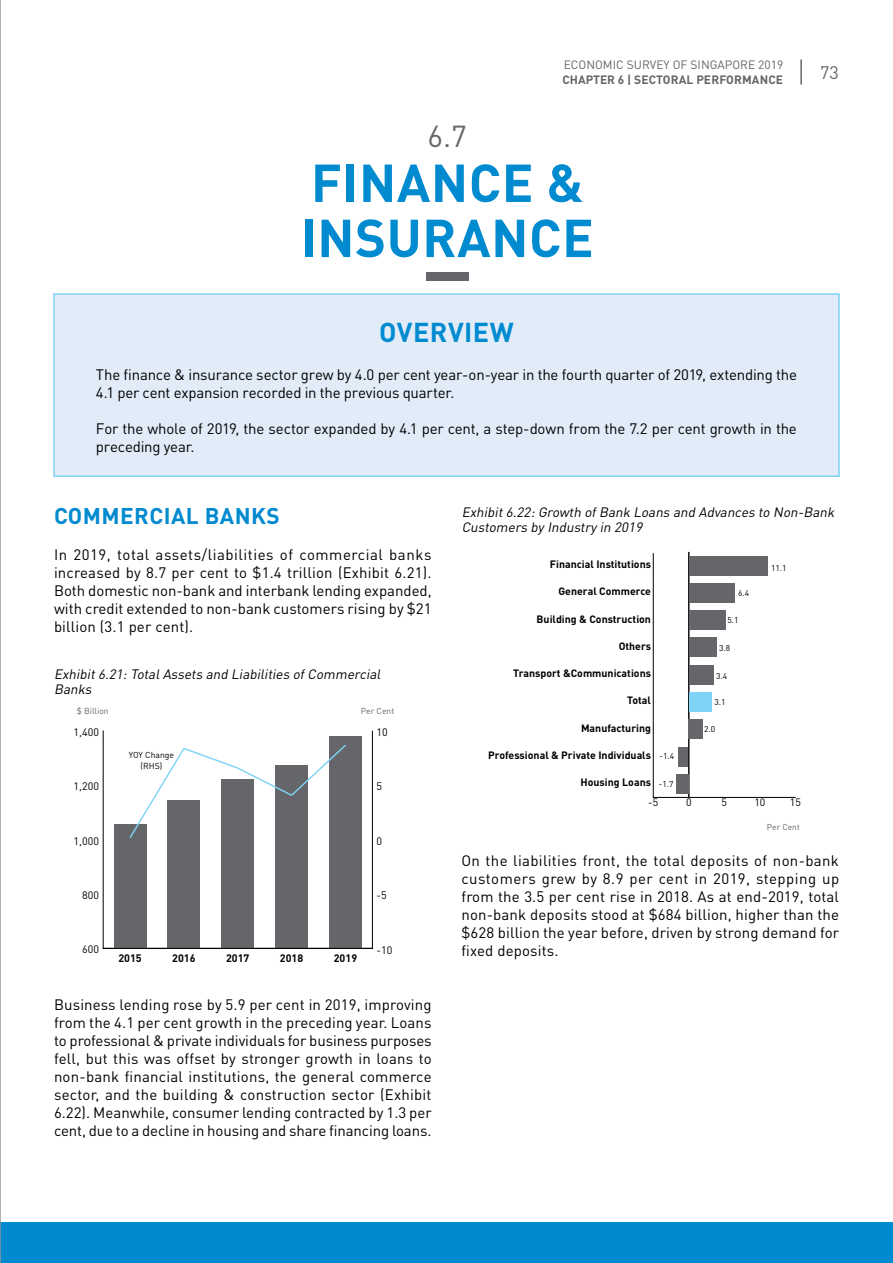
<style>
.page{position:relative;width:893px;height:1263px;background:#fff}
.page>*{position:absolute;margin:0;border:0;box-sizing:border-box;transform-origin:0 0}
.t1{font:700 52.5px/55.2px "DIN Pro";letter-spacing:.01em;color:#008ad0}
.t2{font:30px "DIN Pro";color:#656669}
.t3{font:700 27px "DIN Pro";letter-spacing:.02em;color:#008ad0}
.t4{font:700 22.5px "DIN Pro";letter-spacing:.02em;color:#008ad0}
.t5{font:18px "DIN Pro";color:#656669}
.t6{font:15px/18px "DIN Pro";letter-spacing:-.01em;color:#000;text-align:justify}
.t7{font:italic 13.5px/15px "DIN Pro";color:#000}
.t8{font:12px "DIN Pro";color:#656669}
.t9{font:700 12px "DIN Pro";letter-spacing:.01em;color:#656669}
.t10{font:10.8px "DIN Pro";color:#000}
.t11{font:700 10.8px "DIN Pro";color:#000}
.t12{font:700 10.65px "DIN Pro";color:#000}
.t13{font:10.65px "DIN Pro";color:#000}
.t14{font:8.55px "DIN Pro";color:#656669}
.t15{font:8.55px/10.4px "DIN Pro";color:#000;text-align:center}
.t16{font:8.4px "DIN Pro";color:#000}
.t17{font:8.4px "DIN Pro";color:#656669}
</style>
<div class="page">
<div style="left:0;top:1222px;width:893px;height:41px;background:#008ad0"></div>
<div style="left:53px;top:293px;width:787px;height:184px;background:#e1ecf8;border:2px solid #7ed3f7"></div>
<hr style="left:103px;top:731px;width:1px;height:217px;background:#000">
<div style="left:114px;top:824px;width:32px;height:124px;background:#656669"></div>
<div style="left:168px;top:800px;width:32px;height:148px;background:#656669"></div>
<div style="left:222px;top:779px;width:32px;height:169px;background:#656669"></div>
<div style="left:275px;top:765px;width:33px;height:183px;background:#656669"></div>
<div style="left:329px;top:736px;width:33px;height:212px;background:#656669"></div>
<hr style="left:103px;top:948px;width:269px;height:1px;background:#000">
<hr style="left:372px;top:731px;width:1px;height:218px;background:#000">
<svg style="left:129px;top:745px;width:217px;height:95px"></svg>
<hr style="left:653px;top:797px;width:142px;height:1px;background:#000">
<hr style="left:688px;top:552px;width:1px;height:245px;background:#000">
<div style="left:689px;top:556px;width:79px;height:19px;background:#656669"></div>
<div style="left:689px;top:583px;width:46px;height:20px;background:#656669"></div>
<div style="left:689px;top:610px;width:37px;height:20px;background:#656669"></div>
<div style="left:689px;top:637px;width:27px;height:20px;background:#656669"></div>
<div style="left:689px;top:665px;width:25px;height:19px;background:#656669"></div>
<div style="left:689px;top:692px;width:22px;height:20px;background:#7ed3f7"></div>
<div style="left:688px;top:719px;width:14px;height:20px;background:#656669"></div>
<div style="left:678px;top:747px;width:10px;height:19px;background:#656669"></div>
<div style="left:676px;top:774px;width:12px;height:20px;background:#656669"></div>
<hr style="left:653px;top:553px;width:1px;height:244px;background:#000">
<div style="left:426px;top:272px;width:42px;height:8px;background:#656669"></div>
<hr style="left:0;top:0;width:1px;height:1263px;background:#939598">
<hr style="left:800px;top:59px;width:2px;height:26px;background:#656669">
<p class="t8" style="left:564px;top:57px;width:221px">ECONOMIC SURVEY OF SINGAPORE 2019</p>
<p class="t9" style="left:562px;top:71px;width:222px">CHAPTER 6 | SECTORAL PERFORMANCE</p>
<h2 class="t2" style="left:427px;top:116px;width:41px">6.7</h2>
<h1 class="t1" style="left:301px;top:153px;width:295px">FINANCE &amp;<br>INSURANCE</h1>
<p class="t5" style="left:820px;top:60px;width:20px">73</p>
<h3 class="t3" style="left:379px;top:314px;width:136px">OVERVIEW</h3>
<p class="t6" style="left:96px;top:365px;width:703px">The finance &amp; insurance sector grew by 4.0 per cent year-on-year in the fourth quarter of 2019, extending the<br>4.1 per cent expansion recorded in the previous quarter.</p>
<p class="t6" style="left:96px;top:419px;width:702px">For the whole of 2019, the sector expanded by 4.1 per cent, a step-down from the 7.2 per cent growth in the preceding year.</p>
<h3 class="t4" style="left:54px;top:501px;width:227px">COMMERCIAL BANKS</h3>
<p class="t6" style="left:54px;top:545px;width:379px">In 2019, total assets/liabilities of commercial banks increased by 8.7 per cent to $1.4 trillion (Exhibit 6.21).<br>Both domestic non-bank and interbank lending expanded, with credit extended to non-bank customers rising by $21 billion (3.1 per cent).</p>
<p class="t7" style="left:54px;top:666px;width:331px">Exhibit6.21:TotalAssets and Liabilities ofCommercial<br>Banks</p>
<p class="t14" style="left:77px;top:705px;width:33px">$ Billion</p>
<p class="t14" style="left:361px;top:705px;width:35px">Per Cent</p>
<p class="t10" style="left:74px;top:724px;width:27px">1,400</p>
<p class="t10" style="left:377px;top:725px;width:13px">10</p>
<p class="t15" style="left:129px;top:750px;width:47px">YOY Change (RHS)</p>
<p class="t10" style="left:74px;top:779px;width:27px">1,200</p>
<p class="t10" style="left:377px;top:779px;width:7px">5</p>
<p class="t10" style="left:74px;top:833px;width:27px">1,000</p>
<p class="t10" style="left:377px;top:834px;width:7px">0</p>
<p class="t10" style="left:82px;top:888px;width:18px">800</p>
<p class="t10" style="left:377px;top:888px;width:12px">-5</p>
<p class="t10" style="left:82px;top:942px;width:18px">600</p>
<p class="t11" style="left:118px;top:950px;width:25px">2015</p>
<p class="t11" style="left:172px;top:950px;width:25px">2016</p>
<p class="t11" style="left:226px;top:950px;width:25px">2017</p>
<p class="t11" style="left:280px;top:950px;width:25px">2018</p>
<p class="t11" style="left:334px;top:950px;width:25px">2019</p>
<p class="t10" style="left:377px;top:942px;width:17px">-10</p>
<p class="t6" style="left:54px;top:995px;width:379px">Business lending rose by 5.9 per cent in 2019, improving from the 4.1 per cent growth in the preceding year. Loans to professional &amp; private individuals for business purposes fell, but this was offset by stronger growth in loans to non-bank financial institutions, the general commerce sector, and the building &amp; construction sector (Exhibit 6.22). Meanwhile, consumer lending contracted by 1.3 per cent, due to a decline in housing and share financing loans.</p>
<p class="t7" style="left:462px;top:504px;width:377px">Exhibit6.22:Growth ofBank Loans and Advances to Non-Bank<br>Customers by Industry in 2019</p>
<p class="t12" style="left:550px;top:557px;width:103px">Financial Institutions</p>
<p class="t16" style="left:771px;top:562px;width:17px">11.1</p>
<p class="t16" style="left:738px;top:587px;width:13px">6.4</p>
<p class="t12" style="left:559px;top:584px;width:94px">General Commerce</p>
<p class="t12" style="left:537px;top:611px;width:116px">Building &amp; Construction</p>
<p class="t16" style="left:727px;top:614px;width:13px">5.1</p>
<p class="t12" style="left:619px;top:639px;width:34px">Others</p>
<p class="t16" style="left:719px;top:642px;width:13px">3.8</p>
<p class="t12" style="left:513px;top:666px;width:139px">Transport &amp;Communications</p>
<p class="t12" style="left:627px;top:693px;width:25px">Total</p>
<p class="t16" style="left:716px;top:670px;width:13px">3.4</p>
<p class="t16" style="left:714px;top:696px;width:13px">3.1</p>
<p class="t12" style="left:581px;top:721px;width:71px">Manufacturing</p>
<p class="t16" style="left:704px;top:723px;width:13px">2.0</p>
<p class="t12" style="left:488px;top:748px;width:164px">Professional &amp; Private Individuals</p>
<p class="t12" style="left:580px;top:775px;width:72px">Housing Loans</p>
<p class="t16" style="left:659px;top:751px;width:16px">-1.4</p>
<p class="t16" style="left:659px;top:778px;width:16px">-1.7</p>
<p class="t13" style="left:648px;top:795px;width:12px">-5</p>
<p class="t13" style="left:686px;top:795px;width:7px">0</p>
<p class="t13" style="left:722px;top:795px;width:7px">5</p>
<p class="t13" style="left:754px;top:795px;width:13px">10</p>
<p class="t13" style="left:790px;top:795px;width:13px">15</p>
<p class="t17" style="left:767px;top:821px;width:34px">Per Cent</p>
<p class="t6" style="left:461px;top:851px;width:379px">On the liabilities front, the total deposits of non-bank customers grew by 8.9 per cent in 2019, stepping up from the 3.5 per cent rise in 2018. As at end-2019, total non-bank deposits stood at $684 billion, higher than the $628 billion the year before, driven by strong demand for fixed deposits.</p>
</div>
